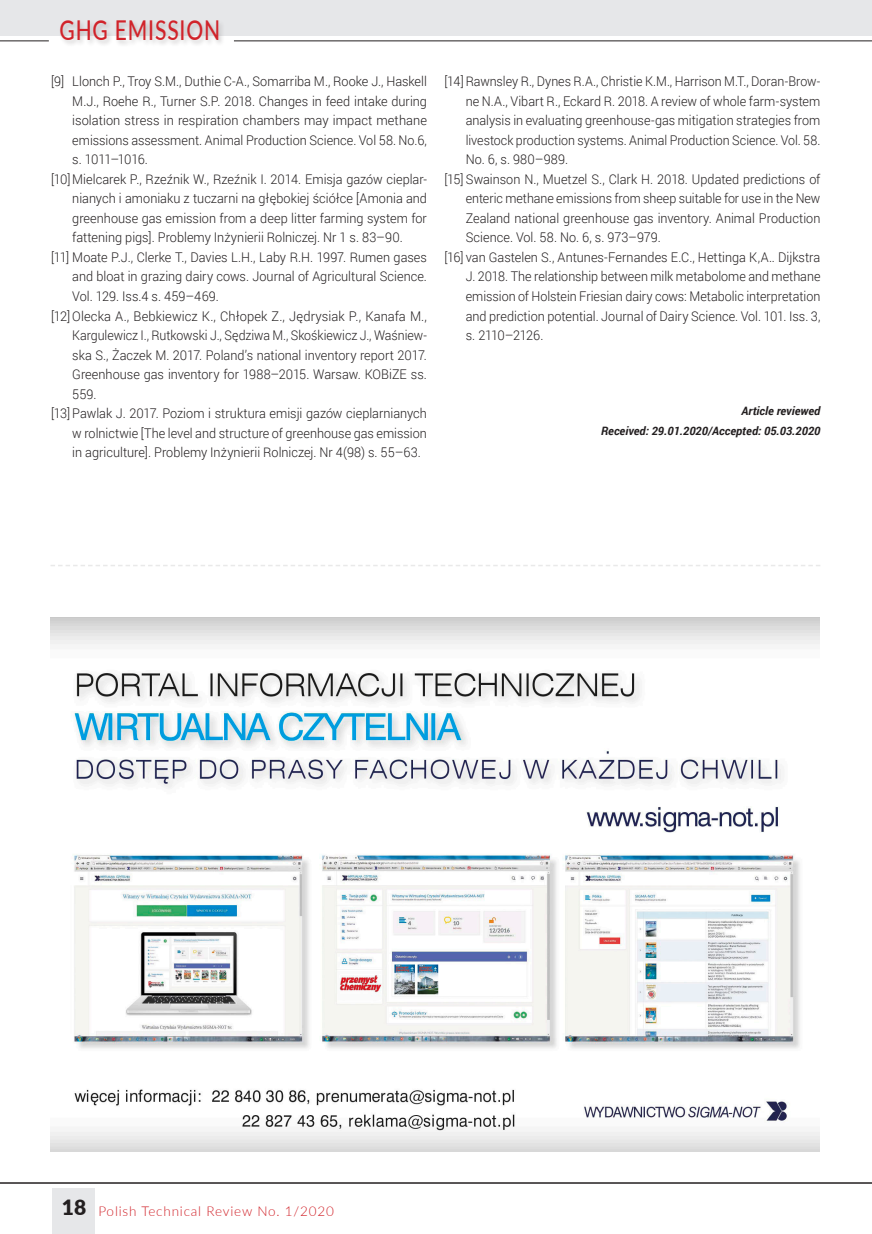
<style>
.page{position:relative;width:872px;height:1234px;background:#fff}
.page>*{position:absolute;margin:0;border:0;box-sizing:border-box;transform-origin:0 0}
.t1{font:500 27.3px "Lato";letter-spacing:.04em;color:#d1232a;scale:.77 1}
.t2{font:300 13.5px "Lato";letter-spacing:.06em;color:#d1232a}
.LITERATURAAAAAAAAAAA{font:300 13.35px/19.5px "Roboto";color:#231f20;text-align:justify;scale:.95 1}
.LITERATURAAAAAAAAAAA-2{font:300 13.35px/19.5px "Roboto";color:#231f20;text-align:justify;scale:.94 1}
.LITERATURAAAAAAAAAAA-3{font:300 13.35px/19.5px "Roboto";color:#231f20;text-align:justify}
.LITERATURAAAAAAAAAAA-4{font:italic 700 11.55px "Roboto";color:#231f20}
.s1{font-weight:900;font-size:21px;color:#231f20}
</style>
<div class="page">
<hr style="left:871px;top:0;width:1px;height:36px;background:#e6e7e9">
<div style="left:52px;top:1187px;width:42px;height:46px;background:#e6e7e9"></div>
<hr style="left:0;top:1182px;width:872px;height:1px;background:#231f20">
<div style="left:0;top:0;width:871px;height:36px;background:#e6e7e9"></div>
<div style="left:59px;top:19px;width:167px;height:28px;background:#231f20;opacity:.22"></div>
<hr style="left:0;top:40px;width:49px;height:1px;background:#231f20">
<hr style="left:234px;top:40px;width:638px;height:1px;background:#231f20">
<svg style="left:51px;top:565px;width:769px;height:1px"></svg>
<hr style="left:871px;top:535px;width:1px;height:207px;background:#e6e7e9">
<img style="left:51px;top:617px;width:769px;height:533px">
<h1 class="t1" style="left:60px;top:10px;width:210px">GHG EMISSION</h1>
<p class="LITERATURAAAAAAAAAAA" style="left:72px;top:71px;width:375px;text-indent:-21px">[9] Llonch P., Troy S.M., Duthie C-A., Somarriba M., Rooke J., Haskell M.J., Roehe R., Turner S.P. 2018. Changes in feed intake during isolation stress in respiration chambers may impact methane emissions assessment. Animal Production Science. Vol 58. No.6, s. 1011–1016.</p>
<p class="LITERATURAAAAAAAAAAA" style="left:72px;top:169px;width:375px;text-indent:-21px">[10]Mielcarek P., Rzeźnik W., Rzeźnik I. 2014. Emisja gazów cieplar&shy;nianych i amoniaku z tuczarni na głębokiej ściółce [Amonia and greenhouse gas emission from a deep litter farming system for fattening pigs]. Problemy Inżynierii Rolniczej. Nr 1 s. 83–90.</p>
<p class="LITERATURAAAAAAAAAAA" style="left:72px;top:247px;width:375px;text-indent:-21px">[11] Moate P.J., Clerke T., Davies L.H., Laby R.H. 1997. Rumen gases and bloat in grazing dairy cows. Journal of Agricultural Science.<br>Vol. 129. Iss.4 s. 459–469.</p>
<p class="LITERATURAAAAAAAAAAA-3" style="left:72px;top:305px;width:356px;text-indent:-21px">[12] Olecka A., Bebkiewicz K., Chłopek Z., Jędrysiak P., Kanafa M., Kargulewicz I., Rutkowski J., Sędziwa M., Skośkiewicz J., Waśniew&shy;ska S., Żaczek M. 2017. Poland’s national inventory report 2017.<br>Greenhouse gas inventory for 1988–2015. Warsaw. KOBiZE ss.<br>559.</p>
<p class="LITERATURAAAAAAAAAAA" style="left:72px;top:403px;width:375px;text-indent:-21px">[13] Pawlak J. 2017. Poziom i struktura emisji gazów cieplarnianych w rolnictwie [The level and structure of greenhouse gas emission in agriculture]. Problemy Inżynierii Rolniczej. Nr 4(98) s. 55–63.</p>
<p class="LITERATURAAAAAAAAAAA-2" style="left:466px;top:71px;width:379px;text-indent:-21px">[14] Rawnsley R., Dynes R.A., Christie K.M., Harrison M.T., Doran-Brow&shy;ne N.A., Vibart R., Eckard R. 2018. A review of whole farm-system analysis in evaluating greenhouse-gas mitigation strategies from livestock production systems. Animal Production Science. Vol. 58.<br>No. 6, s. 980–989.</p>
<p class="LITERATURAAAAAAAAAAA" style="left:466px;top:169px;width:375px;text-indent:-21px">[15] Swainson N., Muetzel S., Clark H. 2018. Updated predictions of enteric methane emissions from sheep suitable for use in the New Zealand national greenhouse gas inventory. Animal Production Science. Vol. 58. No. 6, s. 973–979.</p>
<p class="LITERATURAAAAAAAAAAA" style="left:466px;top:247px;width:375px;text-indent:-21px">[16] van Gastelen S., Antunes-Fernandes E.C., Hettinga K,A.. Dijkstra J. 2018. The relationship between milk metabolome and methane emission of Holstein Friesian dairy cows: Metabolic interpretation and prediction potential. Journal of Dairy Science. Vol. 101. Iss. 3, s. 2110–2126.</p>
<p class="LITERATURAAAAAAAAAAA-4" style="left:741px;top:403px;width:80px">Article reviewed</p>
<p class="LITERATURAAAAAAAAAAA-4" style="left:601px;top:422px;width:221px">Received: 29.01.2020/Accepted: 05.03.2020</p>
<p class="t2" style="left:62px;top:1201px;width:274px"><span class="s1">18</span> Polish Technical Review No. 1/2020</p>
</div>
